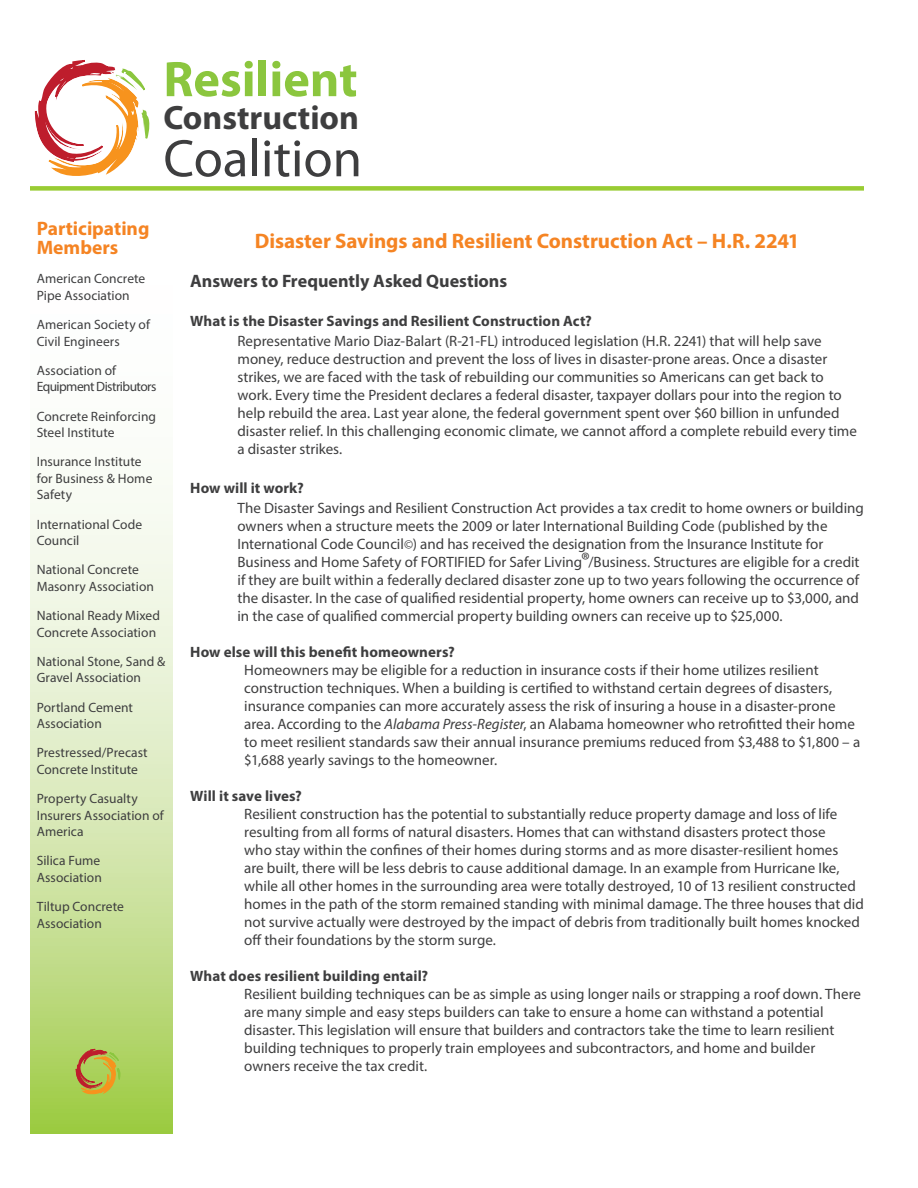
<style>
.page{position:relative;width:918px;height:1188px;background:#fff}
.page>*{position:absolute;margin:0;border:0;box-sizing:border-box;transform-origin:0 0}
.t1{font:53.1px "Myriad Pro";color:#3e3e3f}
.t2{font:700 50.4px "Myriad Pro";color:#8bc63e}
.t3{font:700 33.9px "Myriad Pro";color:#3e3e3f}
.t4{font:700 21px "Myriad Pro";letter-spacing:-.005em;color:#f58423}
.t5{font:700 19.5px/19.5px "Myriad Pro";color:#f58423}
.t6{font:700 18px "Myriad Pro";color:#3e3e3f}
.t7{font:15px/18px "Myriad Pro";color:#3e3e3f}
.t8{font:700 15px "Myriad Pro";letter-spacing:.005em;color:#3e3e3f}
.t9{font:13.5px/16.5px "Myriad Pro";letter-spacing:.005em;color:#3e3e3f}
.t10{font:13.5px/16.5px "Myriad Pro";letter-spacing:-.04em;color:#3e3e3f}
.s1{font-size:13.5px}
.s2{font-size:21px}
.s3{font-style:italic}
</style>
<div class="page">
<svg style="left:34px;top:60px;width:116px;height:116px"></svg>
<svg style="left:30px;top:477px;width:142px;height:657px;background:#d5e7b2"></svg>
<div style="left:30px;top:186px;width:834px;height:5px;background:#9c3"></div>
<svg style="left:74px;top:1048px;width:49px;height:47px;background:#b7ab49"></svg>
<h2 class="t2" style="left:163px;top:46px;width:196px">Resilient</h2>
<h3 class="t3" style="left:163px;top:95px;width:197px">Construction</h3>
<h1 class="t1" style="left:163px;top:126px;width:200px">Coalition</h1>
<h3 class="t5" style="left:37px;top:218px;width:114px">Participating<br>Members</h3>
<p class="t9" style="left:37px;top:270px;width:110px">American Concrete<br>Pipe Association</p>
<p class="t9" style="left:37px;top:316px;width:115px">American Society of<br>Civil Engineers</p>
<p class="t10" style="left:37px;top:362px;width:121px">Association of<br>Equipment Distributors</p>
<p class="t9" style="left:37px;top:408px;width:121px">Concrete Reinforcing<br>Steel Institute</p>
<p class="t9" style="left:37px;top:453px;width:117px">Insurance Institute for Business &amp; Home<br>Safety</p>
<p class="t9" style="left:37px;top:516px;width:107px">International Code<br>Council</p>
<p class="t9" style="left:37px;top:561px;width:119px">National Concrete<br>Masonry Association</p>
<p class="t9" style="left:37px;top:607px;width:125px">National Ready Mixed<br>Concrete Association</p>
<p class="t9" style="left:37px;top:653px;width:130px">National Stone, Sand &amp;<br>Gravel Association</p>
<p class="t9" style="left:37px;top:699px;width:98px">Portland Cement<br>Association</p>
<p class="t9" style="left:37px;top:744px;width:113px">Prestressed/Precast<br>Concrete Institute</p>
<p class="t9" style="left:37px;top:790px;width:129px">Property Casualty<br>Insurers Association of<br>America</p>
<p class="t9" style="left:37px;top:852px;width:67px">Silica Fume<br>Association</p>
<p class="t9" style="left:37px;top:898px;width:89px">Tiltup Concrete<br>Association</p>
<h3 class="t4" style="left:255px;top:227px;width:546px">Disaster Savings and Resilient Construction Act – H.R. 2241</h3>
<p class="t6" style="left:190px;top:269px;width:319px">Answers to Frequently Asked Questions</p>
<p class="t8" style="left:190px;top:311px;width:403px">What is the Disaster Savings and Resilient Construction Act?</p>
<p class="t7" style="left:237px;top:332px;width:621px">Representative Mario Diaz-Balart (R-21-FL) introduced legislation (H.R. 2241) that will help save money, reduce destruction and prevent the loss of lives in disaster-prone areas. Once a disaster strikes, we are faced with the task of rebuilding our communities so Americans can get back to work. Every time the President declares a federal disaster, taxpayer dollars pour into the region to help rebuild the area. Last year alone, the federal government spent over $60 billion in unfunded disaster relief. In this challenging economic climate, we cannot afford a complete rebuild every time a disaster strikes.</p>
<p class="t8" style="left:190px;top:478px;width:115px">How will it work?</p>
<p class="t7" style="left:237px;top:499px;width:628px">The Disaster Savings and Resilient Construction Act provides a tax credit to home owners or building owners when a structure meets the 2009 or later International Building Code (published by the International Code Council<span class="s1">©</span>) and has received the designation from the Insurance Institute for Business and Home Safety of FORTIFIED for Safer Living<span class="s2">®</span>/Business. Structures are eligible for a credit if they are built within a federally declared disaster zone up to two years following the occurrence of the disaster. In the case of qualified residential property, home owners can receive up to $3,000, and in the case of qualified commercial property building owners can receive up to $25,000.</p>
<p class="t8" style="left:190px;top:642px;width:266px">How else will this benefit homeowners?</p>
<p class="t7" style="left:244px;top:661px;width:618px">Homeowners may be eligible for a reduction in insurance costs if their home utilizes resilient construction techniques. When a building is certified to withstand certain degrees of disasters, insurance companies can more accurately assess the risk of insuring a house in a disaster-prone area. According to the <span class="s3">Alabama Press-Register</span>, an Alabama homeowner who retrofitted their home to meet resilient standards saw their annual insurance premiums reduced from $3,488 to $1,800 – a $1,688 yearly savings to the homeowner.</p>
<p class="t8" style="left:190px;top:786px;width:113px">Will it save lives?</p>
<p class="t7" style="left:244px;top:805px;width:621px">Resilient construction has the potential to substantially reduce property damage and loss of life resulting from all forms of natural disasters. Homes that can withstand disasters protect those<br>who stay within the confines of their homes during storms and as more disaster-resilient homes<br>are built, there will be less debris to cause additional damage. In an example from Hurricane Ike, while all other homes in the surrounding area were totally destroyed, 10 of 13 resilient constructed homes in the path of the storm remained standing with minimal damage. The three houses that did not survive actually were destroyed by the impact of debris from traditionally built homes knocked off their foundations by the storm surge.</p>
<p class="t8" style="left:190px;top:966px;width:240px">What does resilient building entail?</p>
<p class="t7" style="left:244px;top:985px;width:618px">Resilient building techniques can be as simple as using longer nails or strapping a roof down. There are many simple and easy steps builders can take to ensure a home can withstand a potential disaster. This legislation will ensure that builders and contractors take the time to learn resilient building techniques to properly train employees and subcontractors, and home and builder owners receive the tax credit.</p>
</div>
